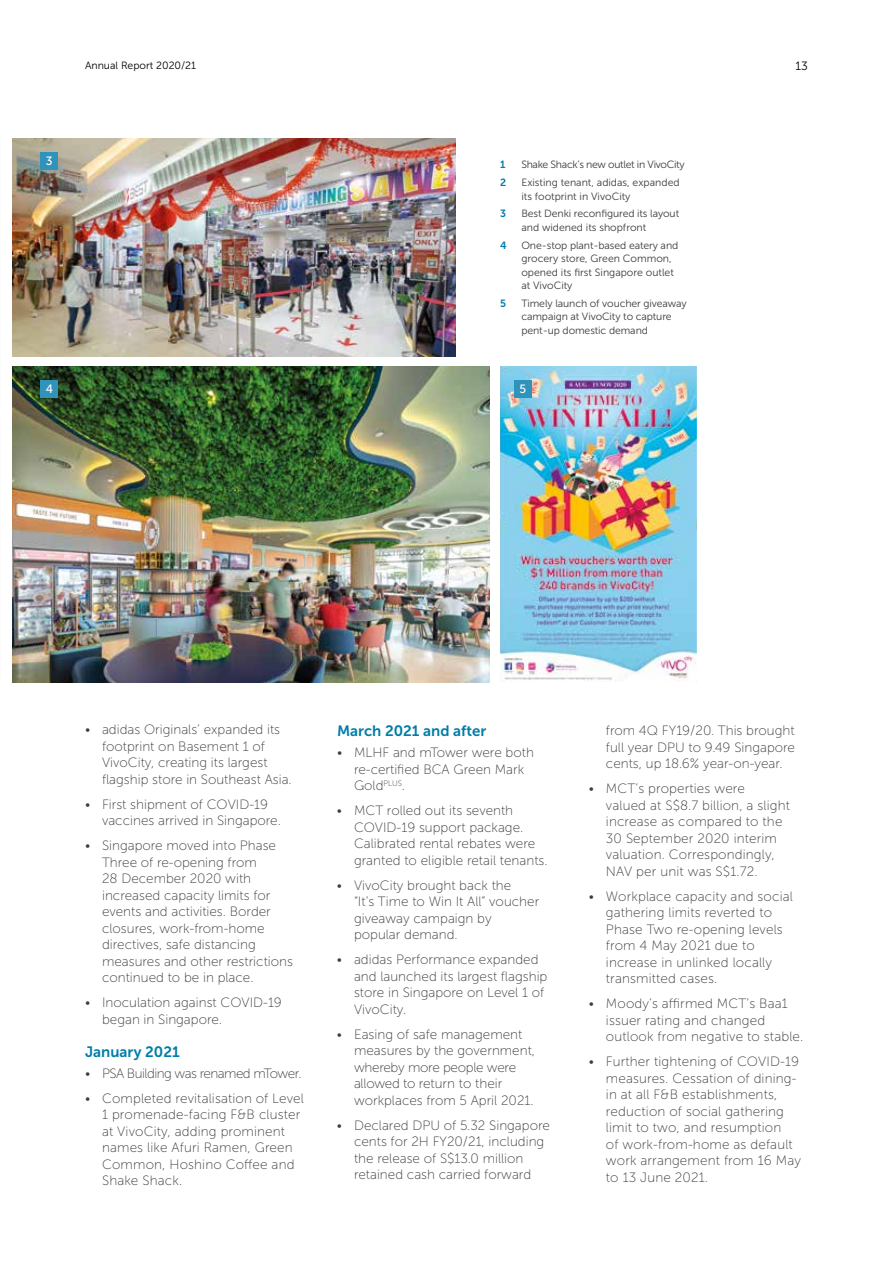
<style>
.page{position:relative;width:893px;height:1263px;background:#fff}
.page>*{position:absolute;margin:0;border:0;box-sizing:border-box;transform-origin:0 0}
.t1{font:15px "Museo Sans 700";color:#007da8}
.t2{font:13.5px/16.5px "Museo Sans 100";color:#3c3c3b}
.t3{font:13.5px "Museo Sans 100";letter-spacing:-.04em;color:#3c3c3b}
.t4{font:12px "Museo Sans 500";color:#fff}
.t5{font:12px "Museo Sans 300";color:#000}
.t6{font:10.5px/13.5px "Museo Sans 300";letter-spacing:-.01em;color:#3c3c3b}
.t7{font:10.5px "Museo Sans 300";letter-spacing:-.03em;color:#3c3c3b}
.t8{font:10.5px "Museo Sans 300";color:#000}
.t9{font:10.5px "Museo Sans 700";color:#007da8}
</style>
<div class="page">
<img style="left:500px;top:366px;width:196px;height:315px">
<div style="left:514px;top:380px;width:18px;height:18px;background:#3093b9"></div>
<img style="left:13px;top:366px;width:476px;height:317px">
<div style="left:40px;top:380px;width:18px;height:18px;background:#3093b9"></div>
<img style="left:13px;top:138px;width:443px;height:218px">
<div style="left:40px;top:152px;width:18px;height:18px;background:#3093b9"></div>
<p class="t8" style="left:85px;top:60px;width:113px">Annual Report 2020/21</p>
<p class="t5" style="left:796px;top:60px;width:14px">13</p>
<p class="t4" style="left:46px;top:155px;width:8px">3</p>
<p class="t9" style="left:500px;top:159px;width:7px">1</p>
<p class="t7" style="left:521px;top:159px;width:165px">Shake Shack’s new outlet in VivoCity</p>
<p class="t9" style="left:500px;top:177px;width:8px">2</p>
<p class="t6" style="left:521px;top:176px;width:160px">Existing tenant, adidas, expanded its footprint in VivoCity</p>
<p class="t9" style="left:500px;top:208px;width:8px">3</p>
<p class="t6" style="left:521px;top:207px;width:159px">Best Denki reconfigured its layout and widened its shopfront</p>
<p class="t9" style="left:500px;top:239px;width:8px">4</p>
<p class="t6" style="left:521px;top:238px;width:158px">One-stop plant-based eatery and grocery store, Green Common, opened its first Singapore outlet at VivoCity</p>
<p class="t9" style="left:500px;top:297px;width:7px">5</p>
<p class="t6" style="left:521px;top:297px;width:167px">Timely launch of voucher giveaway campaign at VivoCity to capture pent-up domestic demand</p>
<p class="t4" style="left:46px;top:383px;width:9px">4</p>
<p class="t4" style="left:520px;top:382px;width:8px">5</p>
<p class="t2" style="left:102px;top:722px;width:191px;text-indent:-17px">• adidas Originals’ expanded its footprint on Basement 1 of<br>VivoCity, creating its largest flagship store in Southeast Asia.</p>
<p class="t2" style="left:102px;top:796px;width:180px;text-indent:-17px">• First shipment of COVID-19 vaccines arrived in Singapore.</p>
<p class="t2" style="left:102px;top:838px;width:192px;text-indent:-17px">• Singapore moved into Phase<br>Three of re-opening from<br>28 December 2020 with increased capacity limits for events and activities. Border closures, work-from-home directives, safe distancing measures and other restrictions continued to be in place.</p>
<p class="t2" style="left:102px;top:995px;width:181px;text-indent:-17px">• Inoculation against COVID-19 began in Singapore.</p>
<p class="t1" style="left:85px;top:1043px;width:96px">January 2021</p>
<p class="t3" style="left:85px;top:1066px;width:218px">• PSA Building was renamed mTower.</p>
<p class="t2" style="left:102px;top:1090px;width:203px;text-indent:-17px">• Completed revitalisation of Level<br>1 promenade-facing F&amp;B cluster at VivoCity, adding prominent names like Afuri Ramen, Green<br>Common, Hoshino Coffee and<br>Shake Shack.</p>
<p class="t1" style="left:337px;top:723px;width:151px">March 2021 and after</p>
<p class="t2" style="left:354px;top:744px;width:181px;text-indent:-17px">• MLHF and mTower were both re-certified BCA Green Mark<br>Gold<sup>PLUS</sup>.</p>
<p class="t2" style="left:354px;top:802px;width:195px;text-indent:-17px">• MCT rolled out its seventh<br>COVID-19 support package.<br>Calibrated rental rebates were granted to eligible retail tenants.</p>
<p class="t2" style="left:354px;top:877px;width:187px;text-indent:-17px">• VivoCity brought back the<br>“It’s Time to Win It All” voucher giveaway campaign by popular demand.</p>
<p class="t2" style="left:354px;top:951px;width:195px;text-indent:-17px">• adidas Performance expanded and launched its largest flagship store in Singapore on Level 1 of<br>VivoCity.</p>
<p class="t2" style="left:354px;top:1026px;width:183px;text-indent:-17px">• Easing of safe management measures by the government, whereby more people were allowed to return to their workplaces from 5 April 2021.</p>
<p class="t2" style="left:354px;top:1117px;width:197px;text-indent:-17px">• Declared DPU of 5.32 Singapore cents for 2H FY20/21, including the release of S$13.0 million retained cash carried forward</p>
<p class="t2" style="left:606px;top:722px;width:191px;text-align:justify">from 4Q FY19/20. This brought full year DPU to 9.49 Singapore cents, up 18.6% year-on-year.</p>
<p class="t2" style="left:606px;top:780px;width:186px;text-indent:-17px">• MCT’s properties were<br>valued at S$8.7 billion, a slight increase as compared to the<br>30 September 2020 interim valuation. Correspondingly,<br>NAV per unit was S$1.72.</p>
<p class="t2" style="left:606px;top:888px;width:188px;text-indent:-17px">• Workplace capacity and social gathering limits reverted to<br>Phase Two re-opening levels from 4 May 2021 due to increase in unlinked locally transmitted cases.</p>
<p class="t2" style="left:606px;top:995px;width:199px;text-indent:-17px">• Moody’s affirmed MCT’s Baa1 issuer rating and changed outlook from negative to stable.</p>
<p class="t2" style="left:606px;top:1053px;width:197px;text-indent:-17px">• Further tightening of COVID-19 measures. Cessation of dining&shy;in at all F&amp;B establishments, reduction of social gathering limit to two, and resumption<br>of work-from-home as default work arrangement from 16 May to 13 June 2021.</p>
</div>
